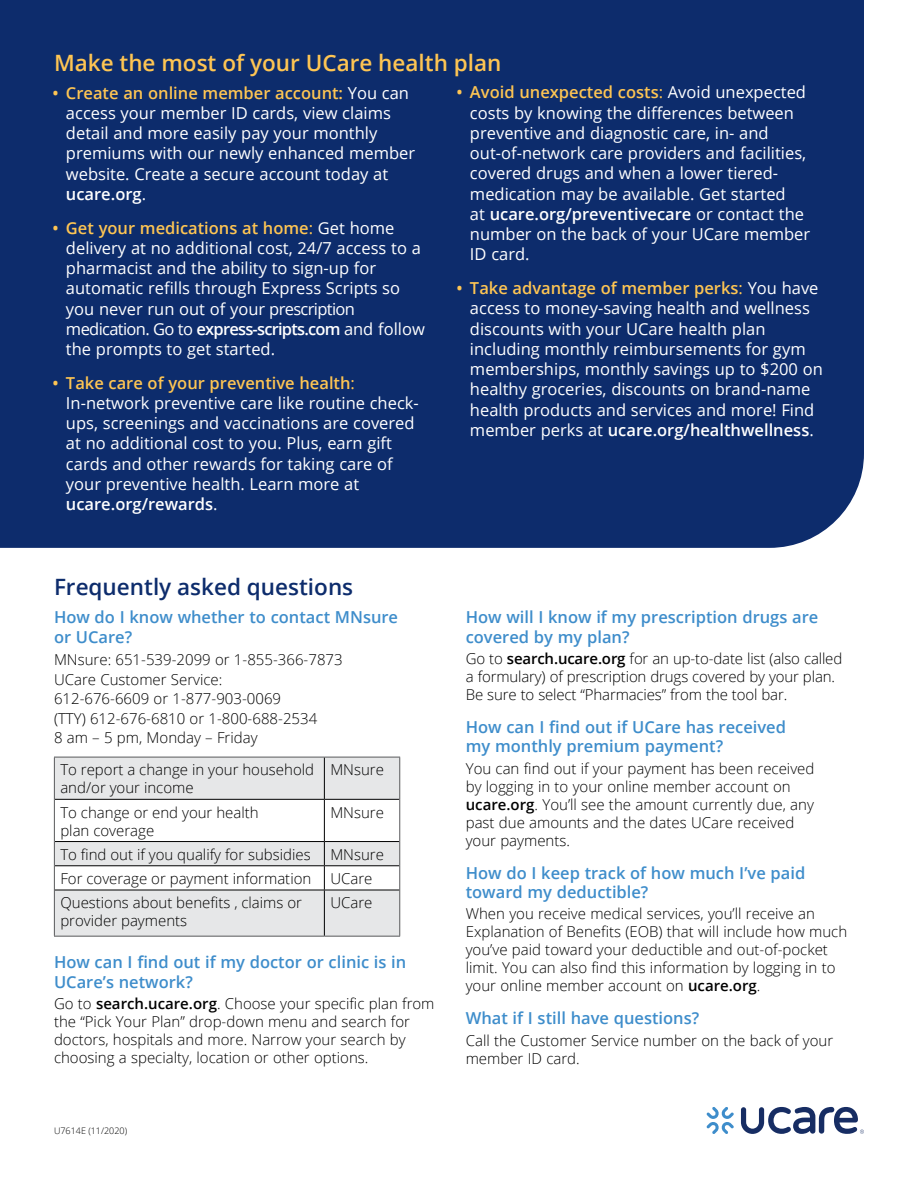
<style>
.page{position:relative;width:918px;height:1188px;background:#fff}
.page>*{position:absolute;margin:0;border:0;box-sizing:border-box;transform-origin:0 0}
.t1{font:600 22.5px "Open Sans";color:#fec553}
.t2{font:600 22.5px "Open Sans";color:#0d2c6c}
.t3{font:16.5px/20.2px "Open Sans";color:#fff}
.t4{font:600 16.5px/19.5px "Open Sans";color:#3e8dcb}
.t5{font:300 15px/18px "Open Sans";color:#000}
.t6{font:300 9px "Open Sans";color:#000}
.s1{font-weight:600;color:#fec553}
.s2{font-weight:600}
.s3{color:#fec553}
</style>
<div class="page">
<svg style="left:706px;top:1107px;width:28px;height:27px"></svg>
<svg style="left:741px;top:1107px;width:123px;height:27px"></svg>
<div style="left:55px;top:758px;width:344px;height:178px;background:#e6e7e8"></div>
<hr style="left:324px;top:757px;width:1px;height:42px;background:#000">
<hr style="left:55px;top:890px;width:269px;height:1px;background:#000">
<hr style="left:324px;top:890px;width:75px;height:1px;background:#000">
<hr style="left:324px;top:890px;width:1px;height:46px;background:#000">
<hr style="left:54px;top:757px;width:270px;height:1px;background:#58595b">
<hr style="left:54px;top:757px;width:1px;height:42px;background:#58595b">
<hr style="left:324px;top:757px;width:76px;height:1px;background:#58595b">
<hr style="left:399px;top:757px;width:1px;height:42px;background:#58595b">
<svg style="left:54px;top:799px;width:346px;height:91px"></svg>
<hr style="left:54px;top:890px;width:1px;height:46px;background:#58595b">
<hr style="left:399px;top:890px;width:1px;height:46px;background:#58595b">
<hr style="left:54px;top:936px;width:270px;height:1px;background:#58595b">
<hr style="left:324px;top:936px;width:76px;height:1px;background:#58595b">
<div style="left:0;top:0;width:864px;height:548px;background:#0d2c6c"></div>
<h1 class="t1" style="left:54px;top:48px;width:449px">Make the most of your UCare health plan</h1>
<p class="t3" style="left:66px;top:82px;width:351px;text-indent:-13px"><span class="s1">• Create an online member account:</span> You can access your member ID cards, view claims detail and more easily pay your monthly premiums with our newly enhanced member website. Create a secure account today at <span class="s2">ucare.org</span>.</p>
<p class="t3" style="left:66px;top:217px;width:360px;text-indent:-13px"><span class="s1">• Get your medications at home</span><span class="s3">:</span> Get home delivery at no additional cost, 24/7 access to a pharmacist and the ability to sign-up for automatic refills through Express Scripts so you never run out of your prescription medication. Go to <span class="s2">express-scripts.com</span> and follow the prompts to get started.</p>
<p class="t3" style="left:66px;top:372px;width:354px;text-indent:-13px"><span class="s1">• Take care of your preventive health</span><span class="s3">:<br></span>In-network preventive care like routine check&shy;ups, screenings and vaccinations are covered at no additional cost to you. Plus, earn gift cards and other rewards for taking care of your preventive health. Learn more at <span class="s2">ucare.org/rewards</span>.</p>
<p class="t3" style="left:470px;top:82px;width:342px;text-indent:-13px"><span class="s1">• Avoid unexpected costs</span><span class="s3">:</span> Avoid unexpected costs by knowing the differences between preventive and diagnostic care, in- and out-of-network care providers and facilities, covered drugs and when a lower tiered&shy;medication may be available. Get started<br>at <span class="s2">ucare.org/preventivecare</span> or contact the number on the back of your UCare member ID card.</p>
<p class="t3" style="left:470px;top:278px;width:354px;text-indent:-13px"><span class="s1">• Take advantage of member perks</span><span class="s3">:</span> You have access to money-saving health and wellness discounts with your UCare health plan including monthly reimbursements for gym memberships, monthly savings up to $200 on healthy groceries, discounts on brand-name health products and services and more! Find member perks at <span class="s2">ucare.org/healthwellness</span>.</p>
<h1 class="t2" style="left:54px;top:572px;width:301px">Frequently asked questions</h1>
<p class="t4" style="left:54px;top:607px;width:346px">How do I know whether to contact MNsure or UCare?</p>
<p class="t5" style="left:54px;top:650px;width:290px;line-height:19.5px">MNsure: 651-539-2099 or 1-855-366-7873<br>UCare Customer Service:<br>612-676-6609 or 1-877-903-0069<br>(TTY) 612-676-6810 or 1-800-688-2534<br>8 am – 5 pm, Monday – Friday</p>
<p class="t5" style="left:60px;top:760px;width:255px">To report a change in your household and/or your income</p>
<p class="t5" style="left:330px;top:760px;width:55px">MNsure</p>
<p class="t5" style="left:60px;top:803px;width:200px">To change or end your health plan coverage</p>
<p class="t5" style="left:330px;top:803px;width:55px">MNsure</p>
<p class="t5" style="left:60px;top:845px;width:252px">To find out if you qualify for subsidies</p>
<p class="t5" style="left:330px;top:845px;width:55px">MNsure</p>
<p class="t5" style="left:60px;top:869px;width:253px">For coverage or payment information</p>
<p class="t5" style="left:330px;top:869px;width:44px">UCare</p>
<p class="t5" style="left:60px;top:893px;width:243px">Questions about benefits , claims or provider payments</p>
<p class="t5" style="left:330px;top:893px;width:44px">UCare</p>
<p class="t4" style="left:54px;top:952px;width:354px">How can I find out if my doctor or clinic is in<br>UCare’s network?</p>
<p class="t5" style="left:54px;top:994px;width:382px">Go to <span class="s2">search.ucare.org</span>. Choose your specific plan from the “Pick Your Plan” drop-down menu and search for doctors, hospitals and more. Narrow your search by choosing a specialty, location or other options.</p>
<p class="t6" style="left:54px;top:1125px;width:75px">U7614E (11/2020)</p>
<p class="t4" style="left:466px;top:607px;width:354px">How will I know if my prescription drugs are covered by my plan?</p>
<p class="t5" style="left:466px;top:649px;width:378px">Go to <span class="s2">search.ucare.org</span> for an up-to-date list (also called a formulary) of prescription drugs covered by your plan.<br>Be sure to select “Pharmacies” from the tool bar.</p>
<p class="t4" style="left:466px;top:717px;width:322px">How can I find out if UCare has received my monthly premium payment?</p>
<p class="t5" style="left:466px;top:759px;width:350px">You can find out if your payment has been received by logging in to your online member account on <span class="s2">ucare.org</span>. You’ll see the amount currently due, any past due amounts and the dates UCare received your payments.</p>
<p class="t4" style="left:466px;top:862px;width:341px">How do I keep track of how much I’ve paid toward my deductible?</p>
<p class="t5" style="left:466px;top:904px;width:383px">When you receive medical services, you’ll receive an Explanation of Benefits (EOB) that will include how much you’ve paid toward your deductible and out-of-pocket limit. You can also find this information by logging in to your online member account on <span class="s2">ucare.org</span>.</p>
<p class="t4" style="left:466px;top:1008px;width:235px">What if I still have questions?</p>
<p class="t5" style="left:466px;top:1031px;width:369px">Call the Customer Service number on the back of your member ID card.</p>
</div>
